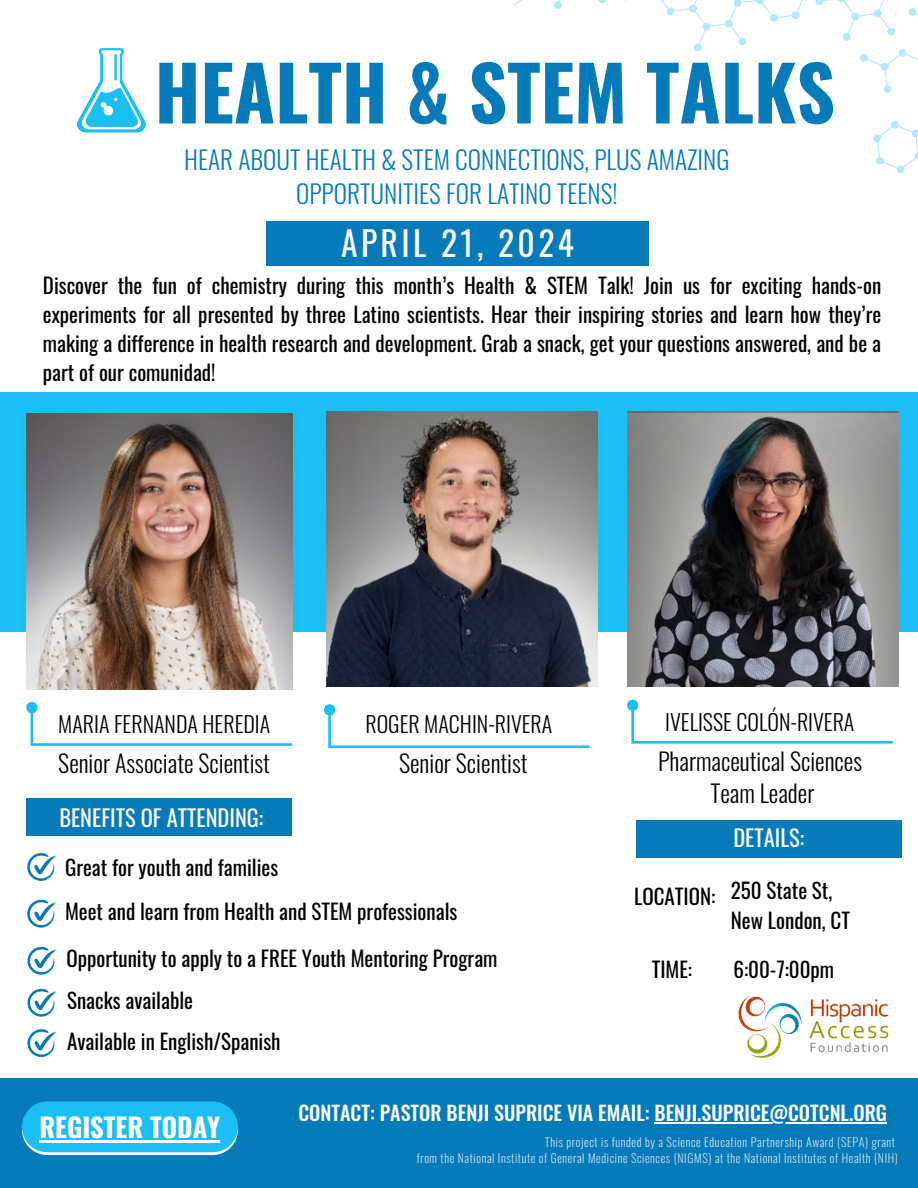
<style>
.page{position:relative;width:918px;height:1188px;background:#fff}
.page>*{position:absolute;margin:0;border:0;box-sizing:border-box;transform-origin:0 0}
.t1{font:700 75px "Oswald";color:#077ab9}
.t2{font:33.6px "Oswald";letter-spacing:.1em;color:#fff}
.t3{font:700 26.4px "Oswald";color:#fff}
.t4{font:300 25.35px/34.8px "Oswald";color:#077ab9;text-align:center}
.t5{font:300 24px/32.7px "Oswald";color:#000;text-align:center}
.t6{font:22.5px "Oswald";color:#fff}
.t7{font:300 22.05px "Oswald";color:#000}
.t8{font:21px/29.2px "Oswald";color:#000;text-align:justify}
.t9{font:500 20.1px "Oswald";color:#fff}
.t10{font:200 12px "Oswald";letter-spacing:.05em;color:#fff}
</style>
<div class="page">
<svg style="left:249px;top:0;width:669px;height:393px"></svg>
<svg style="left:249px;top:0;width:287px;height:214px"></svg>
<div style="left:267px;top:221px;width:382px;height:45px;background:#077ab9"></div>
<svg style="left:76px;top:48px;width:70px;height:84px"></svg>
<div style="left:0;top:1078px;width:918px;height:110px;background:#077ab9"></div>
<img style="left:738px;top:996px;width:151px;height:62px">
<svg style="left:22px;top:1132px;width:216px;height:23px"></svg>
<div style="left:22px;top:1101px;width:216px;height:51px;background:#1bbff6;border-radius:25px"></div>
<hr style="left:39px;top:1141px;width:181px;height:2px;background:#fff">
<div style="left:0;top:393px;width:918px;height:239px;background:#1bbff6"></div>
<img style="left:26px;top:414px;width:266px;height:275px">
<img style="left:327px;top:412px;width:271px;height:275px">
<img style="left:627px;top:412px;width:271px;height:275px">
<img style="left:627px;top:414px;width:271px;height:254px">
<div style="left:26px;top:702px;width:12px;height:11px;background:#1bbff6;border-radius:50%"></div>
<svg style="left:31px;top:708px;width:261px;height:38px"></svg>
<div style="left:324px;top:704px;width:11px;height:11px;background:#1bbff6;border-radius:50%"></div>
<svg style="left:328px;top:710px;width:261px;height:38px"></svg>
<div style="left:627px;top:700px;width:11px;height:11px;background:#1bbff6;border-radius:50%"></div>
<svg style="left:631px;top:705px;width:262px;height:38px"></svg>
<hr style="left:655px;top:1123px;width:232px;height:1px;background:#fff">
<div style="left:26px;top:799px;width:266px;height:37px;background:#077ab9"></div>
<div style="left:636px;top:820px;width:266px;height:38px;background:#077ab9"></div>
<svg style="left:27px;top:853px;width:30px;height:28px"></svg>
<svg style="left:27px;top:900px;width:30px;height:28px"></svg>
<svg style="left:27px;top:947px;width:30px;height:28px"></svg>
<svg style="left:27px;top:1029px;width:30px;height:28px"></svg>
<svg style="left:27px;top:989px;width:30px;height:28px"></svg>
<p class="t1" style="left:155px;top:34px;width:682px">HEALTH &amp; STEM TALKS</p>
<p class="t4" style="left:184px;top:141px;width:547px">HEAR ABOUT HEALTH &amp; STEM CONNECTIONS, PLUS AMAZING<br>OPPORTUNITIES FOR LATINO TEENS!</p>
<p class="t2" style="left:341px;top:217px;width:234px">APRIL 21, 2024</p>
<p class="t8" style="left:43px;top:269px;width:840px">Discover the fun of chemistry during this month’s Health &amp; STEM Talk! Join us for exciting hands-on experiments for all presented by three Latino scientists. Hear their inspiring stories and learn how they’re making a difference in health research and development. Grab a snack, get your questions answered, and be a part of our comunidad!</p>
<p class="t7" style="left:58px;top:707px;width:213px">MARIA FERNANDA HEREDIA</p>
<h6 class="t7" style="left:365px;top:707px;width:188px">ROGER MACHIN-RIVERA</h6>
<h5 class="t7" style="left:665px;top:704px;width:191px">IVELISSE COLÓN-RIVERA</h5>
<h6 class="t5" style="left:58px;top:746px;width:213px">Senior Associate Scientist</h6>
<p class="t5" style="left:399px;top:746px;width:130px">Senior Scientist</p>
<p class="t5" style="left:658px;top:743px;width:206px">Pharmaceutical Sciences<br>Team Leader</p>
<h6 class="t6" style="left:59px;top:800px;width:206px">BENEFITS OF ATTENDING:</h6>
<p class="t8" style="left:65px;top:852px;width:215px">Great for youth and families</p>
<p class="t8" style="left:65px;top:896px;width:394px">Meet and learn from Health and STEM professionals</p>
<p class="t8" style="left:66px;top:943px;width:433px">Opportunity to apply to a FREE Youth Mentoring Program</p>
<h5 class="t8" style="left:67px;top:985px;width:127px">Snacks available</h5>
<h6 class="t8" style="left:67px;top:1025px;width:215px">Available in English/Spanish</h6>
<p class="t8" style="left:634px;top:880px;width:83px">LOCATION:</p>
<h6 class="t8" style="left:652px;top:954px;width:42px">TIME:</h6>
<p class="t6" style="left:733px;top:820px;width:72px">DETAILS:</p>
<h6 class="t8" style="left:731px;top:875px;width:103px">250 State St,</h6>
<p class="t8" style="left:731px;top:904px;width:121px">New London, CT</p>
<p class="t8" style="left:734px;top:954px;width:102px">6:00-7:00pm</p>
<p class="t3" style="left:39px;top:1107px;width:182px">REGISTER TODAY</p>
<p class="t9" style="left:299px;top:1097px;width:590px">CONTACT: PASTOR BENJI SUPRICE VIA EMAIL: BENJI.SUPRICE@COTCNL.ORG</p>
<h6 class="t10" style="left:545px;top:1133px;width:352px">This project is funded by a Science Education Partnership Award (SEPA) grant</h6>
<h5 class="t10" style="left:417px;top:1149px;width:483px">from the National Institute of General Medicine Sciences (NIGMS) at the National Institutes of Health (NIH)</h5>
</div>
